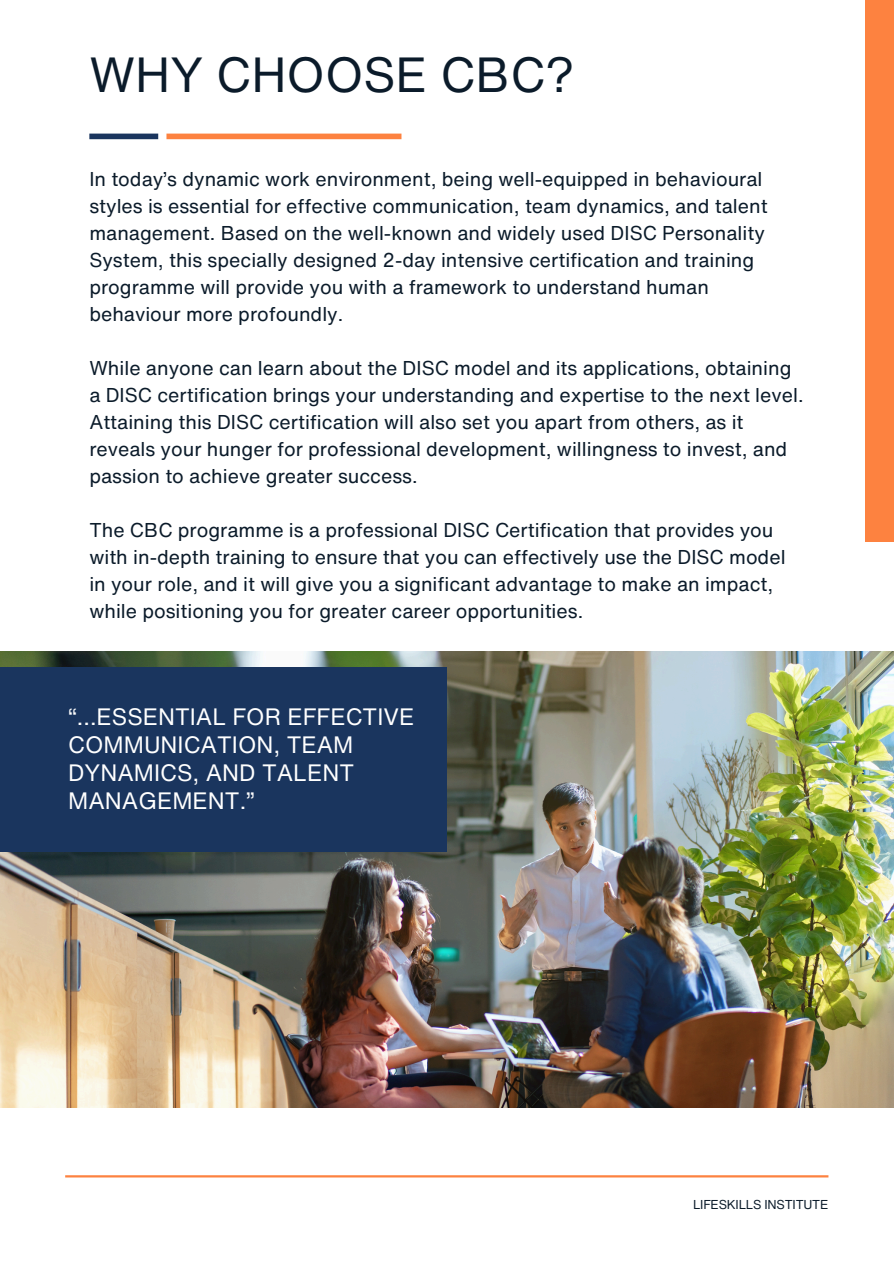
<style>
.page{position:relative;width:894px;height:1264px;background:#fff}
.page>*{position:absolute;margin:0;border:0;box-sizing:border-box;transform-origin:0 0}
.t1{font:48px "Helvetica Now Text";color:#0b1b2a}
.t2{font:23.1px/28.2px "Helvetica Now Text";color:#fff}
.t3{font:19.5px/27px "Helvetica Now Text";color:#0b1b2a}
.t4{font:12.6px "Helvetica Now Text";letter-spacing:-.02em;color:#0b1b2a}
</style>
<div class="page">
<div style="left:166px;top:134px;width:235px;height:5px;background:#fd8240"></div>
<img style="left:0;top:651px;width:893px;height:456px">
<div style="left:0;top:667px;width:446px;height:185px;background:#1a355e"></div>
<hr style="left:65px;top:1175px;width:763px;height:2px;background:#fd8240">
<div style="left:864px;top:0;width:29px;height:542px;background:#fd8240"></div>
<div style="left:89px;top:134px;width:69px;height:5px;background:#1a355e"></div>
<h3 class="t1" style="left:89px;top:39px;width:486px">WHY CHOOSE CBC?</h3>
<h3 class="t3" style="left:89px;top:165px;width:679px">In today’s dynamic work environment, being well-equipped in behavioural styles is essential for effective communication, team dynamics, and talent management. Based on the well-known and widely used DISC Personality System, this specially designed 2-day intensive certification and training programme will provide you with a framework to understand human behaviour more profoundly.</h3>
<h3 class="t3" style="left:89px;top:354px;width:715px">While anyone can learn about the DISC model and its applications, obtaining a DISC certification brings your understanding and expertise to the next level.<br>Attaining this DISC certification will also set you apart from others, as it reveals your hunger for professional development, willingness to invest, and passion to achieve greater success.</h3>
<p class="t3" style="left:89px;top:516px;width:697px">The CBC programme is a professional DISC Certification that provides you with in-depth training to ensure that you can effectively use the DISC model in your role, and it will give you a significant advantage to make an impact, while positioning you for greater career opportunities.</p>
<p class="t2" style="left:68px;top:702px;width:347px">“...ESSENTIAL FOR EFFECTIVE<br>COMMUNICATION, TEAM<br>DYNAMICS, AND TALENT<br>MANAGEMENT.”</p>
<h2 class="t4" style="left:692px;top:1195px;width:137px">LIFESKILLS INSTITUTE</h2>
</div>
